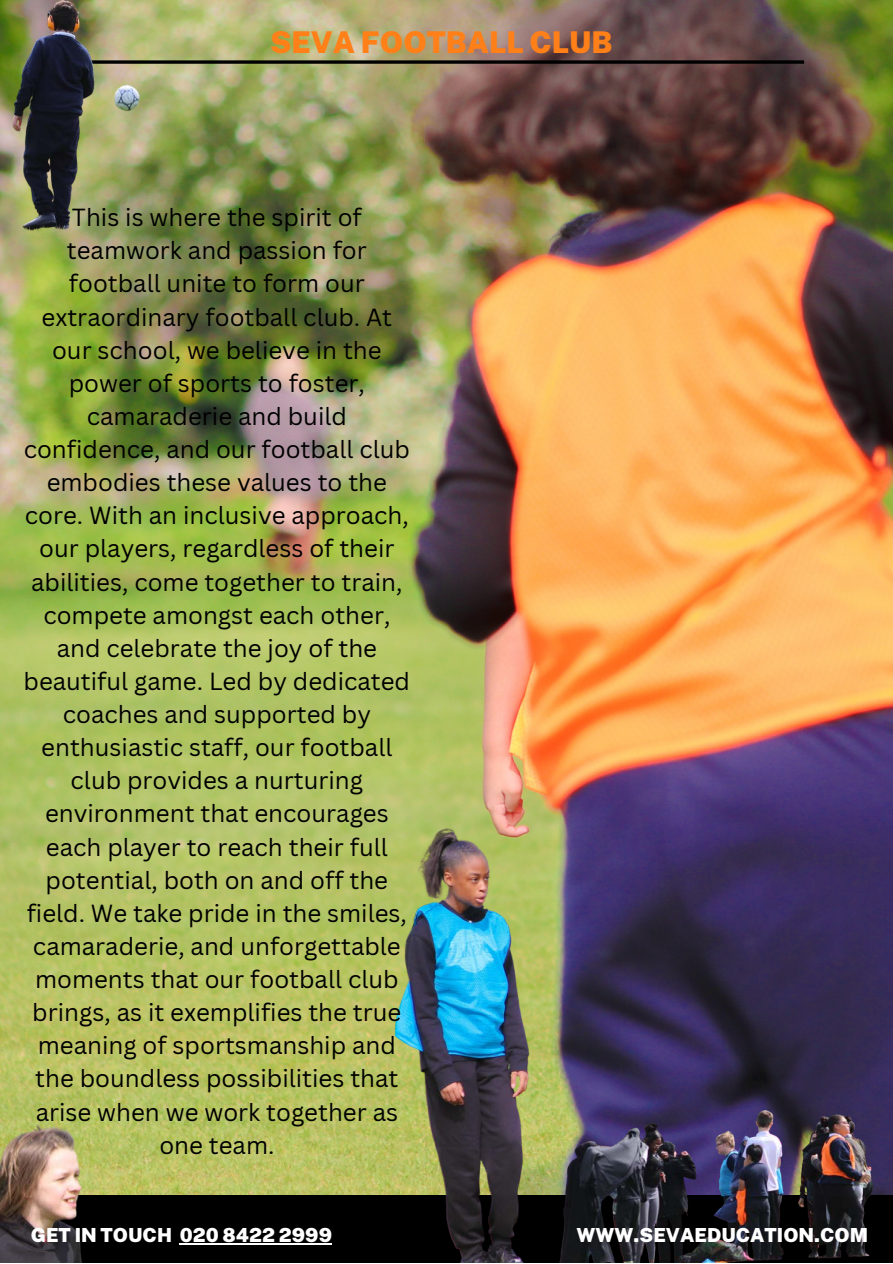
<style>
.page{position:relative;width:893px;height:1264px;background:#fff}
.page>*{position:absolute;margin:0;border:0;box-sizing:border-box;transform-origin:0 0}
.t1{font:900 30px "Public Sans";color:#ff8019}
.t2{font:24.15px/33.2px "Canva Sans";color:#000;text-align:center}
.t3{font:900 19.35px "Public Sans";color:#fff}
</style>
<div class="page">
<img style="left:0;top:0;width:892px;height:1194px">
<svg style="left:345px;top:60px;width:459px;height:4px;background:#130f0d"></svg>
<div style="left:0;top:1194px;width:892px;height:68px;background:#000"></div>
<img style="left:368px;top:816px;width:254px;height:446px">
<img style="left:0;top:1080px;width:181px;height:182px">
<img style="left:0;top:0;width:345px;height:313px">
<img style="left:513px;top:1000px;width:379px;height:262px">
<hr style="left:180px;top:1243px;width:152px;height:1px;background:#fff">
<p class="t1" style="left:270px;top:25px;width:343px">SEVA FOOTBALL CLUB</p>
<p class="t2" style="left:24px;top:200px;width:388px">This is where the spirit of teamwork and passion for football unite to form our extraordinary football club. At our school, we believe in the power of sports to foster, camaraderie and build confidence, and our football club embodies these values to the core. With an inclusive approach, our players, regardless of their abilities, come together to train, compete amongst each other, and celebrate the joy of the beautiful game. Led by dedicated coaches and supported by enthusiastic staff, our football club provides a nurturing environment that encourages each player to reach their full potential, both on and off the field. We take pride in the smiles, camaraderie, and unforgettable moments that our football club brings, as it exemplifies the true meaning of sportsmanship and the boundless possibilities that arise when we work together as one team.</p>
<p class="t3" style="left:31px;top:1223px;width:302px">GET IN TOUCH 020 8422 2999</p>
<p class="t3" style="left:576px;top:1223px;width:293px">WWW.SEVAEDUCATION.COM</p>
</div>
